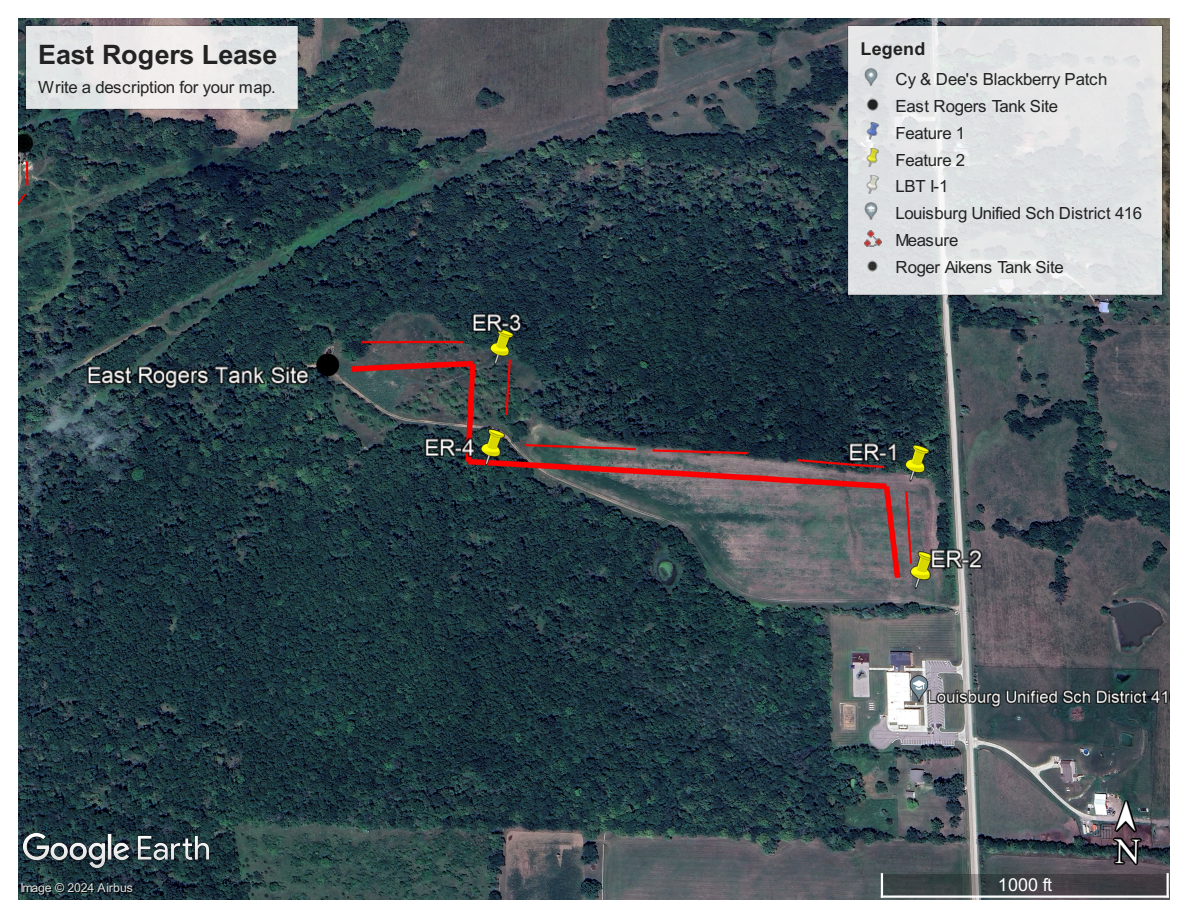
<style>
.page{position:relative;width:1188px;height:918px;background:#fff}
.page>*{position:absolute;margin:0;border:0;box-sizing:border-box;transform-origin:0 0}
.t1{font:700 26.85px "Arial";letter-spacing:-.01em;color:rgb(0 0 0/.85)}
.t2{font:700 17.85px "Arial";letter-spacing:.02em;color:rgb(0 0 0/.85)}
.t3{font:17.85px "Arial";letter-spacing:.01em;color:#fff}
.t4{font:16.8px/26.8px "Arial";letter-spacing:-.02em;color:rgb(0 0 0/.85)}
.t5{font:12.3px "Arial";letter-spacing:-.005em;color:rgb(255 255 255/.85)}
</style>
<div class="page">
<img style="left:18px;top:18px;width:1152px;height:882px">
<svg style="left:25px;top:25px;width:273px;height:85px"></svg>
<svg style="left:847px;top:25px;width:316px;height:270px;fill:#e0e4e5"></svg>
<div style="left:882px;top:874px;width:286px;height:23px;background:#000;opacity:.25"></div>
<hr style="left:882px;top:895px;width:286px;height:3px;background:#fff">
<hr style="left:881px;top:874px;width:2px;height:23px;background:#fff">
<hr style="left:1167px;top:874px;width:2px;height:23px;background:#fff">
<img style="left:20px;top:831px;width:192px;height:40px">
<svg style="left:1111px;top:794px;width:33px;height:73px"></svg>
<h1 class="t1" style="left:38px;top:46px;width:240px">East Rogers Lease</h1>
<p class="t4" style="left:38px;top:76px;width:239px">Write a description for your map.</p>
<p class="t5" style="left:20px;top:884px;width:114px">Image © 2024 Airbus</p>
<p class="t2" style="left:861px;top:43px;width:66px">Legend</p>
<p class="t4" style="left:895px;top:68px;width:248px">Cy &amp; Dee's Blackberry Patch<br>East Rogers Tank Site<br>Feature 1<br>Feature 2<br>LBT I-1<br>Louisburg Unified Sch District 416<br>Measure<br>Roger Aikens Tank Site</p>
<p class="t3" style="left:998px;top:879px;width:56px">1000 ft</p>
</div>
